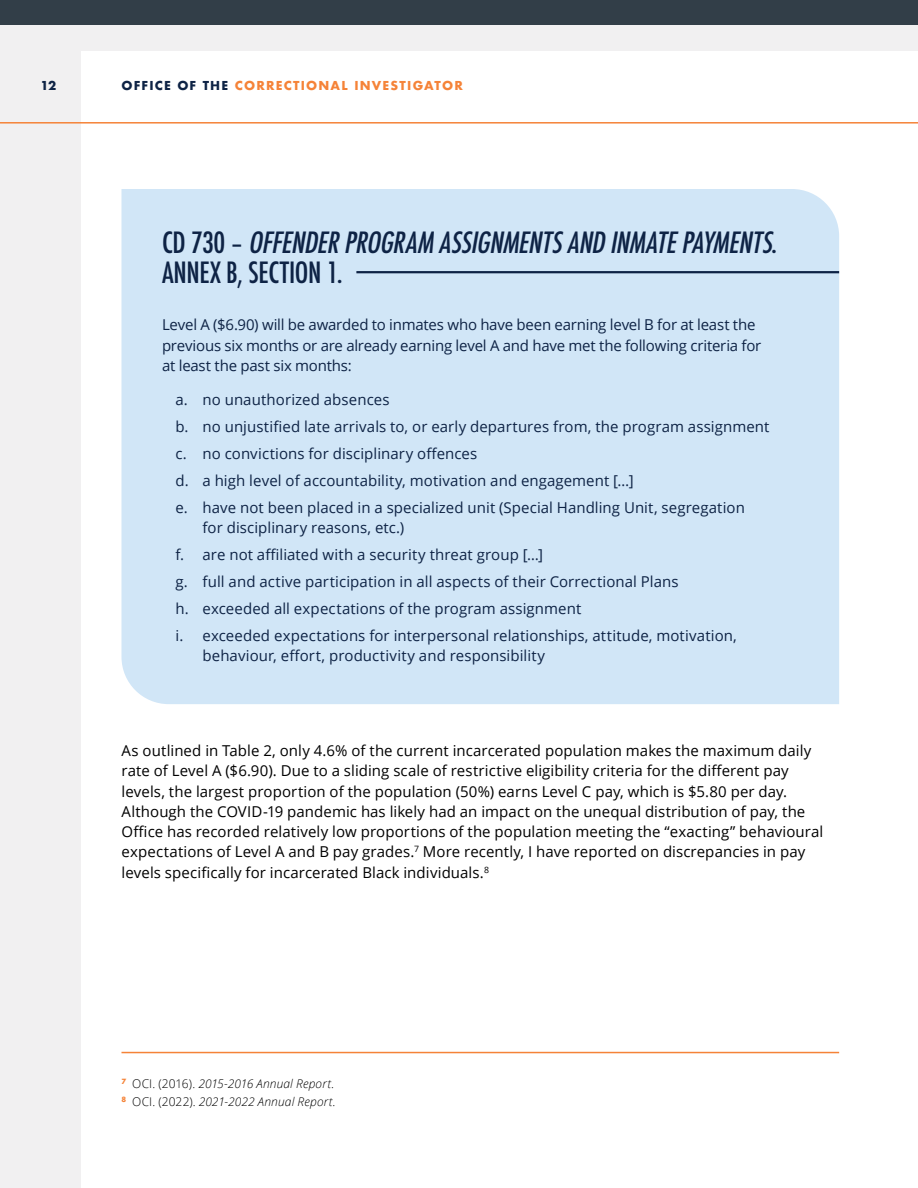
<style>
.page{position:relative;width:918px;height:1188px;background:#f1f0f1}
.page>*{position:absolute;margin:0;border:0;box-sizing:border-box;transform-origin:0 0}
.t1{font:italic 500 condensed 28.5px/30px "Futura";color:#0e2345}
.t2{font:15px/27px "Open Sans";letter-spacing:.005em;color:#0e2345}
.t3{font:15px/20.2px "Open Sans";letter-spacing:.005em;color:#000}
.t4{font:15px/20.2px "Open Sans";letter-spacing:-.015em;color:#0e2345}
.t5{font:italic 300 12px/18.5px "Open Sans";letter-spacing:.01em;color:#000}
.t6{font:700 12px "Futura";letter-spacing:.1em;color:#f58338}
.t7{font:700 12px "Futura";color:#0e2345}
.s1{color:#0e2345}
.s2{font-style:normal}
</style>
<div class="page">
<div style="left:81px;top:51px;width:837px;height:1137px;background:#fff"></div>
<div style="left:0;top:0;width:918px;height:25px;background:#323e48"></div>
<hr style="left:0;top:122px;width:918px;height:2px;background:#f58338">
<div style="left:122px;top:189px;width:717px;height:515px;background:#d1e6f7"></div>
<hr style="left:356px;top:271px;width:483px;height:2px;background:#0e2345">
<hr style="left:122px;top:1052px;width:717px;height:1px;background:#f58338">
<p class="t7" style="left:40px;top:77px;width:17px">12</p>
<p class="t6" style="left:122px;top:77px;width:343px"><span class="s1">OFFICE OF THE</span> CORRECTIONAL INVESTIGATOR</p>
<h1 class="t1" style="left:162px;top:228px;width:618px"><span class="s2">C D 7 3 0 –</span> OFFENDERPROGRAM ASSIGNMENTSAND INMATEPAYMENTS<span class="s2">.<br>ANNEX B, SECTION 1.</span></h1>
<p class="t4" style="left:162px;top:314px;width:601px">Level A ($6.90) will be awarded to inmates who have been earning level B for at least the previous six months or are already earning level A and have met the following criteria for at least the past six months:</p>
<p class="t2" style="left:176px;top:385px;width:596px">a. no unauthorized absences<br>b. no unjustified late arrivals to, or early departures from, the program assignment c. no convictions for disciplinary offences<br>d. a high level of accountability, motivation and engagement […]<br>e. have not been placed in a specialized unit (Special Handling Unit, segregation</p>
<p class="t2" style="left:176px;top:514px;width:563px;text-indent:27px">for disciplinary reasons, etc.)<br>f. are not affiliated with a security threat group […]<br>g. full and active participation in all aspects of their Correctional Plans<br>h. exceeded all expectations of the program assignment<br>i. exceeded expectations for interpersonal relationships, attitude, motivation,</p>
<p class="t2" style="left:202px;top:642px;width:344px">behaviour, effort, productivity and responsibility</p>
<p class="t3" style="left:121px;top:740px;width:703px">As outlined in Table 2, only 4.6% of the current incarcerated population makes the maximum daily rate of Level A ($6.90). Due to a sliding scale of restrictive eligibility criteria for the different pay levels, the largest proportion of the population (50%) earns Level C pay, which is $5.80 per day.<br>Although the COVID-19 pandemic has likely had an impact on the unequal distribution of pay, the Office has recorded relatively low proportions of the population meeting the “exacting” behavioural expectations of Level A and B pay grades.<sup>7</sup> More recently, I have reported on discrepancies in pay levels specifically for incarcerated Black individuals.<sup>8</sup></p>
<p class="t5" style="left:122px;top:1074px;width:215px"><sup>7</sup> <span class="s2">OCI. (2016).</span> 2015-2016 Annual Report<span class="s2">.<br></span><sup>8</sup> <span class="s2">OCI. (2022).</span> 2021-2022 Annual Report<span class="s2">.</span></p>
</div>
